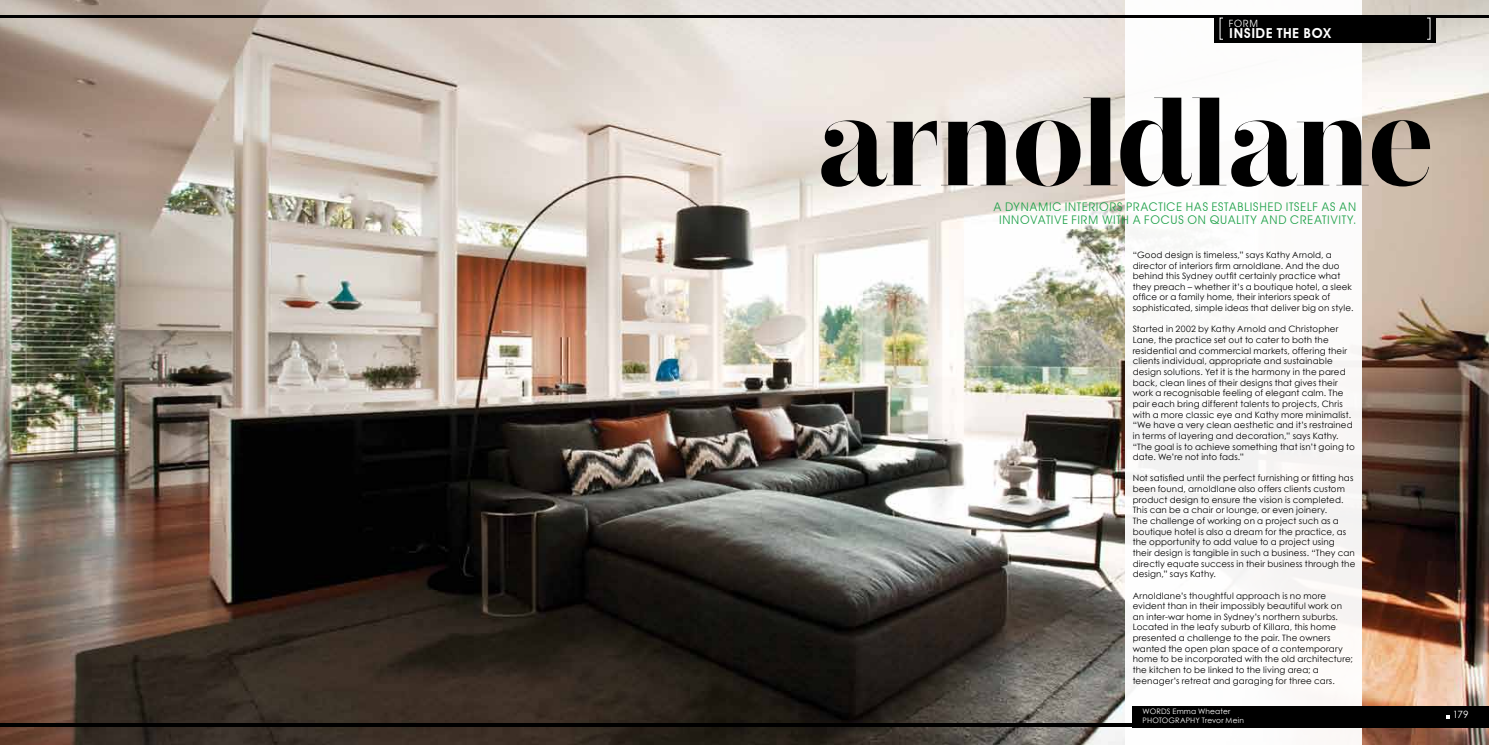
<style>
.page{position:relative;width:1489px;height:745px;background:#fff}
.page>*{position:absolute;margin:0;border:0;box-sizing:border-box;transform-origin:0 0}
.t1{font:800 125px "Narziss";letter-spacing:-.02em;color:#000}
.t2{font:600 13.75px "Avant Garde";letter-spacing:.01em;color:#fff}
.t3{font:11.88px/13.1px "Avant Garde";letter-spacing:.01em;color:#1ea149;text-align:center}
.t4{font:10px "Avant Garde";color:#fff}
.t5{font:10px "Century Gothic";color:#fff}
.t6{font:8.75px/10.6px "Century Gothic";letter-spacing:.015em;color:#000}
.t7{font:7.5px/8.8px "Century Gothic";letter-spacing:.02em;color:#fff}
</style>
<div class="page">
<img style="left:0;top:0;width:1488px;height:744px">
<div style="left:1125px;top:0;width:236px;height:744px;background:#fff"></div>
<hr style="left:0;top:723px;width:1488px;height:3px;background:#000">
<hr style="left:0;top:15px;width:1488px;height:3px;background:#000">
<div style="left:1132px;top:705px;width:356px;height:21px;background:#000"></div>
<div style="left:1214px;top:15px;width:221px;height:28px;background:#000"></div>
<p class="t4" style="left:1228px;top:17px;width:8px">FORM</p>
<h2 class="t2" style="left:1229px;top:25px;width:104px">INSIDE THE BOX</h2>
<h2 class="t2" style="left:1229px;top:25px;width:79px">LUNCH BOX</h2>
<h1 class="t1" style="left:816px;top:68px;width:619px">arnoldlane</h1>
<h3 class="t3" style="left:993px;top:200px;width:365px">A DYNAMIC INTERIORS PRACTICE HAS ESTABLISHED ITSELF AS AN<br>INNOVATIVE FIRM WITH A FOCUS ON QUALITY AND CREATIVITY.</h3>
<p class="t6" style="left:1132px;top:249px;width:222px">“Good design is timeless,” says Kathy Arnold, a director of interiors firm arnoldlane. And the duo behind this Sydney outfit certainly practice what they preach – whether it’s a boutique hotel, a sleek office or a family home, their interiors speak of sophisticated, simple ideas that deliver big on style.</p>
<p class="t6" style="left:1132px;top:323px;width:223px">Started in 2002 by Kathy Arnold and Christopher Lane, the practice set out to cater to both the residential and commercial markets, offering their clients individual, appropriate and sustainable design solutions. Yet it is the harmony in the pared back, clean lines of their designs that gives their work a recognisable feeling of elegant calm. The pair each bring different talents to projects, Chris with a more classic eye and Kathy more minimalist. “We have a very clean aesthetic and it’s restrained in terms of layering and decoration,” says Kathy. “The goal is to achieve something that isn’t going to date. We’re not into fads.”</p>
<p class="t6" style="left:1132px;top:472px;width:224px">Not satisfied until the perfect furnishing or fitting has been found, arnoldlane also offers clients custom product design to ensure the vision is completed.<br>This can be a chair or lounge, or even joinery.<br>The challenge of working on a project such as a boutique hotel is also a dream for the practice, as the opportunity to add value to a project using their design is tangible in such a business. “They can directly equate success in their business through the design,” says Kathy.</p>
<p class="t6" style="left:1132px;top:589px;width:222px">Arnoldlane’s thoughtful approach is no more evident than in their impossibly beautiful work on an inter-war home in Sydney’s northern suburbs.<br>Located in the leafy suburb of Killara, this home presented a challenge to the pair. The owners wanted the open plan space of a contemporary home to be incorporated with the old architecture; the kitchen to be linked to the living area; a teenager’s retreat and garaging for three cars.</p>
<p class="t7" style="left:1172px;top:706px;width:46px">Iwon Polski</p>
<p class="t7" style="left:1142px;top:706px;width:103px">WORDS Emma Wheater<br>PHOTOGRAPHY Trevor Mein</p>
<p class="t5" style="left:1452px;top:708px;width:18px">179</p>
</div>
